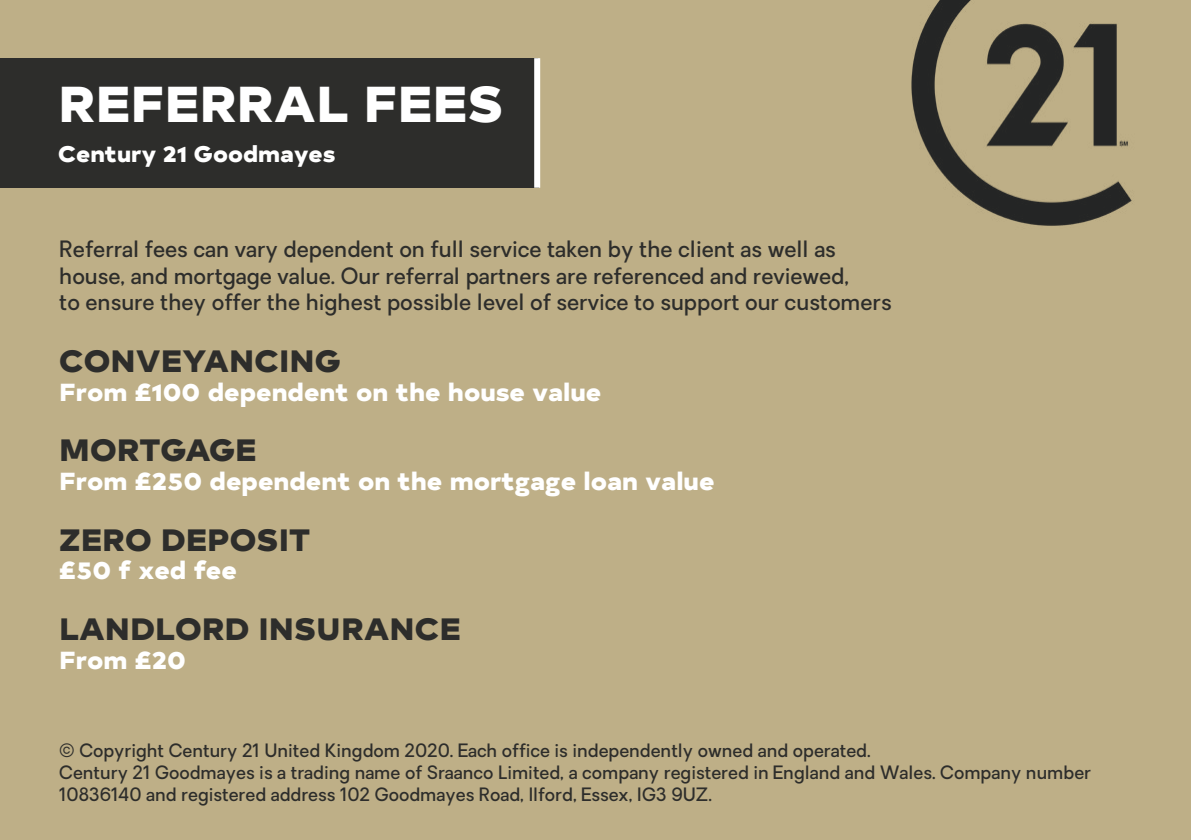
<style>
.page{position:relative;width:1191px;height:840px;background:#fff}
.page>*{position:absolute;margin:0;border:0;box-sizing:border-box;transform-origin:0 0}
.t1{font:900 49px "Typold Extended";color:#fff}
.t2{font:900 30px "Typold Extended";color:#2d2d2b}
.t3{font:900 24px "Typold Extended";color:#fff}
.t4{font:500 22px/26.4px "Oakes";color:#2d2d2b}
.t5{font:900 22px "Typold Extended";color:#fff}
.t6{font:500 18px/21.6px "Oakes";color:#2d2d2b}
</style>
<div class="page">
<div style="left:0;top:0;width:1191px;height:839px;background:#beaf87"></div>
<div style="left:0;top:119px;width:539px;height:69px;background:#2d2d2b"></div>
<img style="left:911px;top:0;width:221px;height:226px">
<div style="left:0;top:58px;width:537px;height:66px;background:#2d2d2b"></div>
<div style="left:534px;top:58px;width:6px;height:130px;background:#fff"></div>
<h1 class="t1" style="left:58px;top:62px;width:447px">REFERRAL FEES</h1>
<p class="t5" style="left:58px;top:135px;width:279px">Century 21 Goodmayes</p>
<p class="t4" style="left:59px;top:236px;width:834px">Referral fees can vary dependent on full service taken by the client as well as house, and mortgage value. Our referral partners are referenced and reviewed,<br>to ensure they offer the highest possible level of service to support our customers</p>
<h2 class="t2" style="left:59px;top:335px;width:283px">CONVEYANCING</h2>
<h3 class="t3" style="left:59px;top:371px;width:543px">From £100 dependent on the house value</h3>
<h2 class="t2" style="left:59px;top:424px;width:199px">MORTGAGE</h2>
<h3 class="t3" style="left:59px;top:460px;width:656px">From £250 dependent on the mortgage loan value</h3>
<h2 class="t2" style="left:59px;top:513px;width:252px">ZERO DEPOSIT</h2>
<h3 class="t3" style="left:59px;top:550px;width:179px">£50 f xed fee</h3>
<h2 class="t2" style="left:59px;top:603px;width:403px">LANDLORD INSURANCE</h2>
<h3 class="t3" style="left:59px;top:639px;width:128px">From £20</h3>
<p class="t6" style="left:59px;top:740px;width:1033px">© Copyright Century 21 United Kingdom 2020. Each office is independently owned and operated.<br>Century 21 Goodmayes is a trading name of Sraanco Limited, a company registered in England and Wales. Company number<br>10836140 and registered address 102 Goodmayes Road, Ilford, Essex, IG3 9UZ.</p>
</div>
